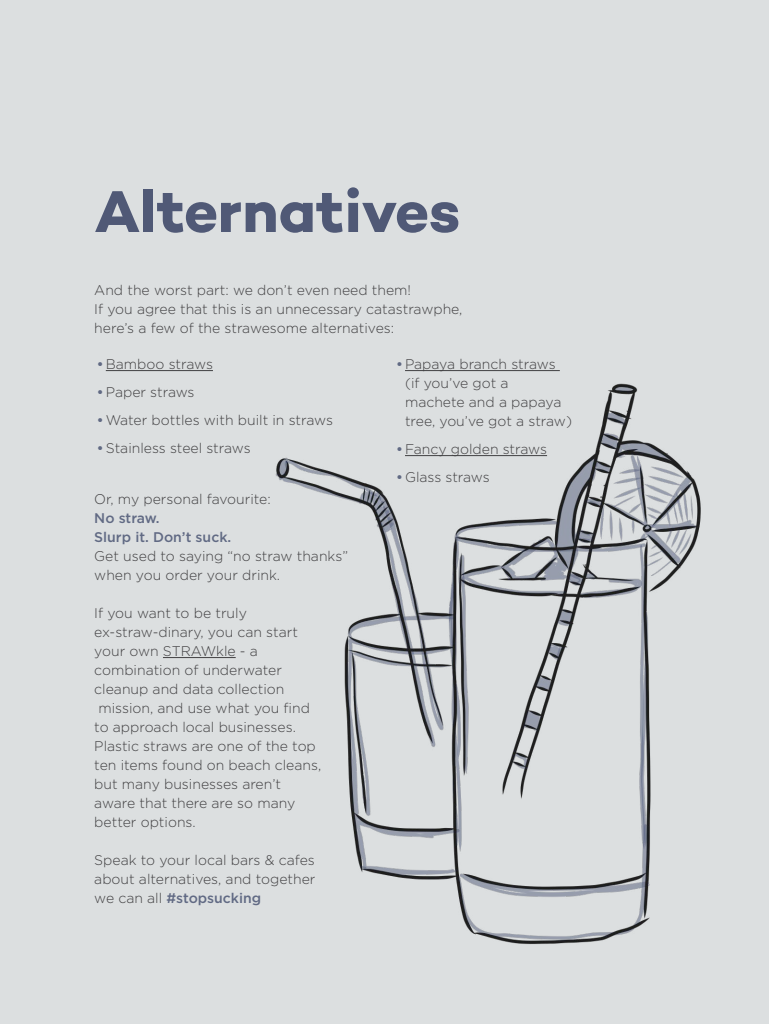
<style>
.page{position:relative;width:769px;height:1024px;background:#fff}
.page>*{position:absolute;margin:0;border:0;box-sizing:border-box;transform-origin:0 0}
.t1{font:60px "Campton Bold DEMO";letter-spacing:-.005em;color:#505976}
.t2{font:300 14px/19px "Gotham";color:#414042}
.t3{font:500 14px/19px "Gotham";color:#616a84}
.s1{font-weight:500;color:#616a84}
</style>
<div class="page">
<div style="left:0;top:0;width:768px;height:1024px;background:#dcdfe0"></div>
<hr style="left:163px;top:657px;width:72px;height:1px;background:#414042">
<img style="left:221px;top:370px;width:480px;height:574px">
<hr style="left:106px;top:370px;width:107px;height:1px;background:#414042">
<hr style="left:405px;top:370px;width:154px;height:1px;background:#414042">
<hr style="left:405px;top:455px;width:142px;height:1px;background:#414042">
<h1 class="t1" style="left:94px;top:177px;width:367px">Alternatives</h1>
<p class="t2" style="left:94px;top:280px;width:369px">And the worst part: we don’t even need them!<br>If you agree that this is an unnecessary catastrawphe, here’s a few of the strawesome alternatives:</p>
<p class="t2" style="left:97px;top:354px;width:118px"><span class="s1">•</span> Bamboo straws</p>
<p class="t2" style="left:97px;top:382px;width:99px"><span class="s1">•</span> Paper straws</p>
<p class="t2" style="left:97px;top:410px;width:238px"><span class="s1">•</span>Water bottles with built in straws</p>
<p class="t2" style="left:97px;top:438px;width:155px"><span class="s1">•</span>Stainless steel straws</p>
<p class="t2" style="left:94px;top:489px;width:178px">Or, my personal favourite:</p>
<p class="t3" style="left:94px;top:508px;width:138px">No straw.<br>Slurp it. Don’t suck.</p>
<p class="t2" style="left:94px;top:546px;width:255px">Get used to saying “no straw thanks” when you order your drink.</p>
<p class="t2" style="left:94px;top:603px;width:228px">If you want to be truly ex-straw-dinary, you can start your own STRAWkle - a combination of underwater cleanup and data collection mission, and use what you find to approach local businesses.<br>Plastic straws are one of the top ten items found on beach cleans, but many businesses aren’t aware that there are so many better options.</p>
<p class="t2" style="left:94px;top:850px;width:223px;text-align:justify">Speak to your local bars &amp; cafes about alternatives, and together we can all <span class="s1">#stopsucking</span></p>
<p class="t2" style="left:405px;top:354px;width:168px;text-indent:-9px"><span class="s1">•</span> Papaya branch straws (if you’ve got a<br>machete and a papaya tree, you’ve got a straw)</p>
<p class="t2" style="left:396px;top:439px;width:152px"><span class="s1">•</span>Fancy golden straws</p>
<p class="t2" style="left:396px;top:467px;width:95px"><span class="s1">•</span> Glass straws</p>
</div>
